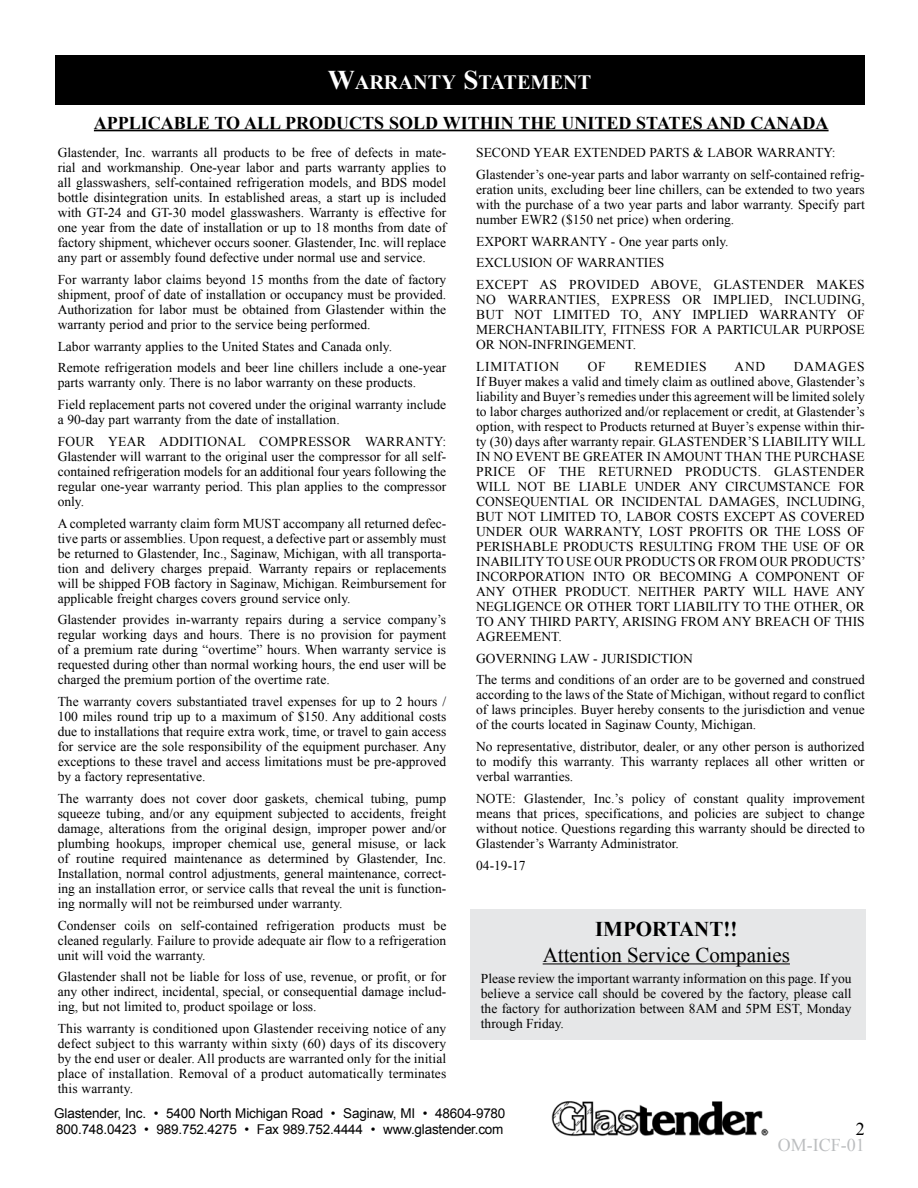
<style>
.page{position:relative;width:918px;height:1188px;background:#fff}
.page>*{position:absolute;margin:0;border:0;box-sizing:border-box;transform-origin:0 0}
.t1{font:21px "Times New Roman";color:#000}
.t2{font:700 21px "Times New Roman";color:#000}
.t3{font:700 20.25px "Times New Roman";color:#fff}
.t4{font:700 18px "Times New Roman";color:#000}
.t5{font:18px "Times New Roman";color:#bcbec0}
.t6{font:18px "Times New Roman";color:#000}
.t7{font:13.5px/15px "Times New Roman";color:#000;text-align:justify}
.t8{font:13.5px/16.2px "Arial";letter-spacing:-.015em;color:#000}
.t9{font:13.5px "Times New Roman";letter-spacing:.05em;color:#000}
.s1{font-size:27px}
</style>
<div class="page">
<div style="left:55px;top:55px;width:810px;height:50px;background:#000"></div>
<img style="left:552px;top:1101px;width:217px;height:35px">
<div style="left:470px;top:909px;width:396px;height:131px;background:#e6e7e8"></div>
<hr style="left:94px;top:130px;width:735px;height:1px;background:#000">
<hr style="left:543px;top:963px;width:247px;height:1px;background:#000">
<h2 class="t3" style="left:328px;top:68px;width:264px"><span class="s1">W</span>ARRANTY <span class="s1">S</span>TATEMENT</h2>
<h3 class="t4" style="left:94px;top:110px;width:736px">APPLICABLE TO ALL PRODUCTS SOLD WITHIN THE UNITED STATES AND CANADA</h3>
<p class="t7" style="left:58px;top:145px;width:390px">Glastender, Inc. warrants all products to be free of defects in mate&shy;rial and workmanship. One-year labor and parts warranty applies to all glasswashers, self-contained refrigeration models, and BDS model bottle disintegration units. In established areas, a start up is included with GT-24 and GT-30 model glasswashers. Warranty is effective for one year from the date of installation or up to 18 months from date of factory shipment, whichever occurs sooner. Glastender, Inc. will replace any part or assembly found defective under normal use and service.</p>
<p class="t7" style="left:58px;top:272px;width:390px">For warranty labor claims beyond 15 months from the date of factory shipment, proof of date of installation or occupancy must be provided.<br>Authorization for labor must be obtained from Glastender within the warranty period and prior to the service being performed.</p>
<p class="t7" style="left:58px;top:335px;width:390px;line-height:21.8px">Labor warranty applies to the United States and Canada only.<br>Remote refrigeration models and beer line chillers include a one-year</p>
<p class="t7" style="left:58px;top:372px;width:390px;line-height:21.8px">parts warranty only. There is no labor warranty on these products.<br>Field replacement parts not covered under the original warranty include</p>
<p class="t7" style="left:58px;top:409px;width:390px;line-height:21.8px">a 90-day part warranty from the date of installation.<br>FOUR YEAR ADDITIONAL COMPRESSOR WARRANTY:</p>
<p class="t7" style="left:58px;top:449px;width:390px">Glastender will warrant to the original user the compressor for all self&shy;contained refrigeration models for an additional four years following the regular one-year warranty period. This plan applies to the compressor only.</p>
<p class="t7" style="left:58px;top:515px;width:390px">A completed warranty claim form MUST accompany all returned defec&shy;tive parts or assemblies. Upon request, a defective part or assembly must be returned to Glastender, Inc., Saginaw, Michigan, with all transporta&shy;tion and delivery charges prepaid. Warranty repairs or replacements will be shipped FOB factory in Saginaw, Michigan. Reimbursement for applicable freight charges covers ground service only.</p>
<p class="t7" style="left:58px;top:612px;width:390px">Glastender provides in-warranty repairs during a service company’s regular working days and hours. There is no provision for payment of a premium rate during “overtime” hours. When warranty service is requested during other than normal working hours, the end user will be charged the premium portion of the overtime rate.</p>
<p class="t7" style="left:58px;top:694px;width:390px">The warranty covers substantiated travel expenses for up to 2 hours / 100 miles round trip up to a maximum of $150. Any additional costs due to installations that require extra work, time, or travel to gain access for service are the sole responsibility of the equipment purchaser. Any exceptions to these travel and access limitations must be pre-approved by a factory representative.</p>
<p class="t7" style="left:58px;top:791px;width:390px">The warranty does not cover door gaskets, chemical tubing, pump squeeze tubing, and/or any equipment subjected to accidents, freight damage, alterations from the original design, improper power and/or plumbing hookups, improper chemical use, general misuse, or lack of routine required maintenance as determined by Glastender, Inc.<br>Installation, normal control adjustments, general maintenance, correct&shy;ing an installation error, or service calls that reveal the unit is function&shy;ing normally will not be reimbursed under warranty.</p>
<p class="t7" style="left:58px;top:917px;width:390px">Condenser coils on self-contained refrigeration products must be cleaned regularly. Failure to provide adequate air flow to a refrigeration unit will void the warranty.</p>
<p class="t7" style="left:58px;top:969px;width:390px">Glastender shall not be liable for loss of use, revenue, or profit, or for any other indirect, incidental, special, or consequential damage includ&shy;ing, but not limited to, product spoilage or loss.</p>
<p class="t7" style="left:58px;top:1021px;width:390px">This warranty is conditioned upon Glastender receiving notice of any defect subject to this warranty within sixty (60) days of its discovery by the end user or dealer. All products are warranted only for the initial place of installation. Removal of a product automatically terminates this warranty.</p>
<p class="t7" style="left:476px;top:142px;width:390px;line-height:21.8px">SECOND YEAR EXTENDED PARTS &amp; LABOR WARRANTY:<br>Glastender’s one-year parts and labor warranty on self-contained refrig-</p>
<p class="t7" style="left:476px;top:182px;width:390px">eration units, excluding beer line chillers, can be extended to two years with the purchase of a two year parts and labor warranty. Specify part number EWR2 ($150 net price) when ordering.</p>
<p class="t7" style="left:476px;top:230px;width:390px;line-height:21.8px;text-align:left">EXPORT WARRANTY - One year parts only.<br>EXCLUSION OF WARRANTIES<br>EXCEPT AS PROVIDED ABOVE, GLASTENDER MAKES</p>
<p class="t7" style="left:476px;top:292px;width:390px">NO WARRANTIES, EXPRESS OR IMPLIED, INCLUDING, BUT NOT LIMITED TO, ANY IMPLIED WARRANTY OF MERCHANTABILITY, FITNESS FOR A PARTICULAR PURPOSE OR NON-INFRINGEMENT.</p>
<p class="t9" style="left:476px;top:357px;width:84px">LIMITATION</p>
<p class="t7" style="left:588px;top:359px;width:19px">OF</p>
<p class="t9" style="left:634px;top:357px;width:74px">REMEDIES</p>
<p class="t7" style="left:735px;top:359px;width:32px">AND</p>
<p class="t7" style="left:476px;top:359px;width:391px;text-indent:318px">DAMAGES If Buyer makes a valid and timely claim as outlined above, Glastender’s liability and Buyer’s remedies under this agreement will be limited solely to labor charges authorized and/or replacement or credit, at Glastender’s option, with respect to Products returned at Buyer’s expense within thir&shy;ty (30) days after warranty repair. GLASTENDER’S LIABILITY WILL IN NO EVENT BE GREATER IN AMOUNT THAN THE PURCHASE PRICE OF THE RETURNED PRODUCTS. GLASTENDER WILL NOT BE LIABLE UNDER ANY CIRCUMSTANCE FOR CONSEQUENTIAL OR INCIDENTAL DAMAGES, INCLUDING, BUT NOT LIMITED TO, LABOR COSTS EXCEPT AS COVERED UNDER OUR WARRANTY, LOST PROFITS OR THE LOSS OF PERISHABLE PRODUCTS RESULTING FROM THE USE OF OR INABILITY TO USE OUR PRODUCTS OR FROM OUR PRODUCTS’ INCORPORATION INTO OR BECOMING A COMPONENT OF ANY OTHER PRODUCT. NEITHER PARTY WILL HAVE ANY NEGLIGENCE OR OTHER TORT LIABILITY TO THE OTHER, OR TO ANY THIRD PARTY, ARISING FROM ANY BREACH OF THIS AGREEMENT.</p>
<p class="t7" style="left:476px;top:647px;width:390px;line-height:21.8px">GOVERNING LAW - JURISDICTION<br>The terms and conditions of an order are to be governed and construed</p>
<p class="t7" style="left:476px;top:687px;width:390px">according to the laws of the State of Michigan, without regard to conflict of laws principles. Buyer hereby consents to the jurisdiction and venue of the courts located in Saginaw County, Michigan.</p>
<p class="t7" style="left:476px;top:739px;width:390px">No representative, distributor, dealer, or any other person is authorized to modify this warranty. This warranty replaces all other written or verbal warranties.</p>
<p class="t7" style="left:476px;top:791px;width:390px">NOTE: Glastender, Inc.’s policy of constant quality improvement means that prices, specifications, and policies are subject to change without notice. Questions regarding this warranty should be directed to Glastender’s Warranty Administrator.</p>
<p class="t7" style="left:476px;top:857px;width:51px">04-19-17</p>
<h1 class="t2" style="left:595px;top:915px;width:144px">IMPORTANT!!</h1>
<h1 class="t1" style="left:543px;top:941px;width:249px">Attention Service Companies</h1>
<p class="t7" style="left:481px;top:970px;width:372px">Please review the important warranty information on this page. If you believe a service call should be covered by the factory, please call the factory for authorization between 8AM and 5PM EST, Monday through Friday.</p>
<p class="t8" style="left:54px;top:1105px;width:453px">Glastender, Inc. • 5400 North Michigan Road • Saginaw, MI • 48604-9780<br>800.748.0423 • 989.752.4275 • Fax 989.752.4444 • www.glastender.com</p>
<h3 class="t6" style="left:856px;top:1117px;width:10px">2</h3>
<h3 class="t5" style="left:778px;top:1133px;width:88px">OM-ICF-01</h3>
</div>
